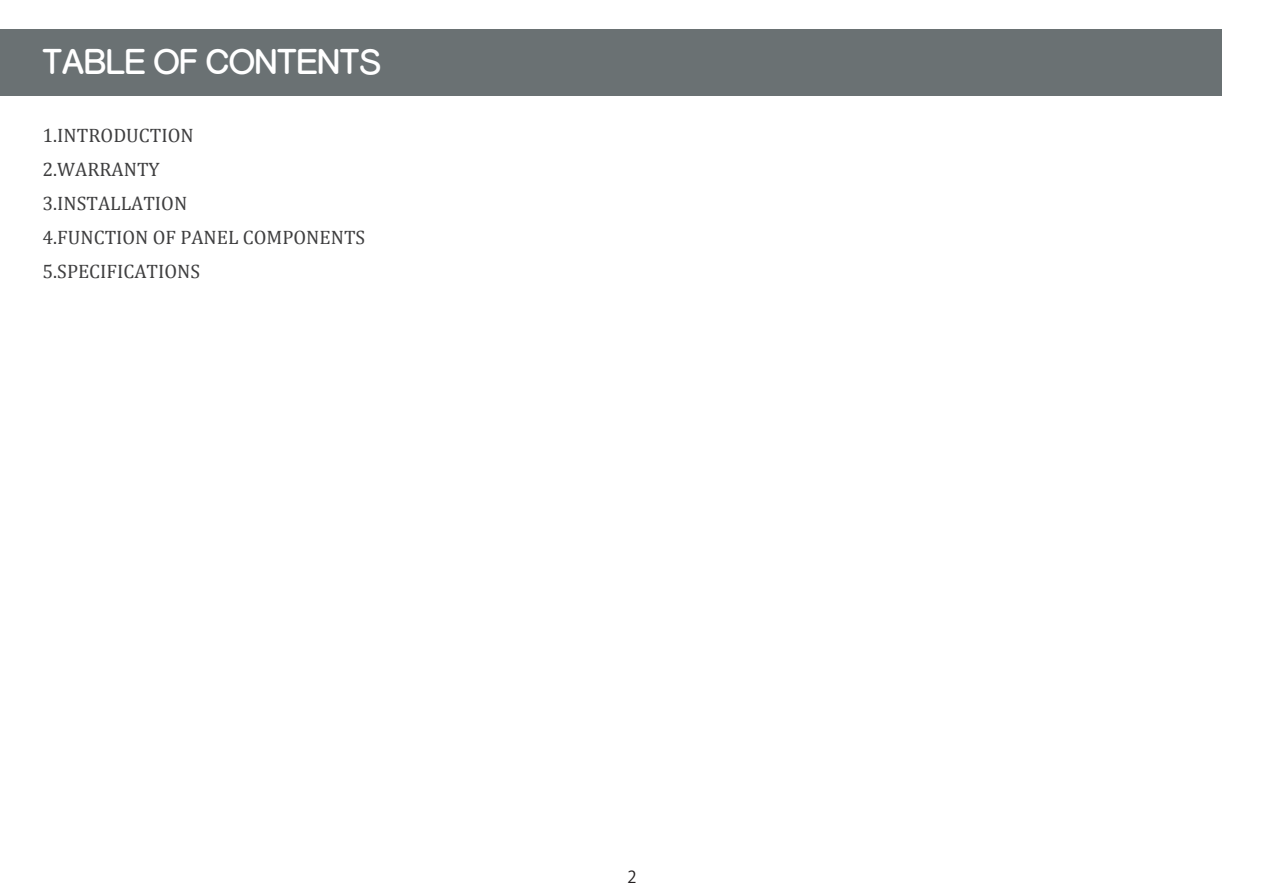
<style>
.page{position:relative;width:1263px;height:893px;background:#fff}
.page>*{position:absolute;margin:0;border:0;box-sizing:border-box;transform-origin:0 0}
.t1{font:31.5px "Rocko FLF";color:#fff}
.t2{font:19.5px/34.2px "Cambria Math";color:#3e3e3f}
.t3{font:16.5px "Koz Go Pr 6 N";color:#231f20}
</style>
<div class="page">
<div style="left:0;top:30px;width:1221px;height:66px;background:#6a7173"></div>
<h1 class="t1" style="left:43px;top:42px;width:340px">TABLE OF CONTENTS</h1>
<p class="t2" style="left:43px;top:118px;width:324px">1.INTRODUCTION<br>2.WARRANTY<br>3.INSTALLATION<br>4.FUNCTION OF PANEL COMPONENTS<br>5.SPECIFICATIONS</p>
<p class="t3" style="left:627px;top:868px;width:11px">2</p>
</div>
